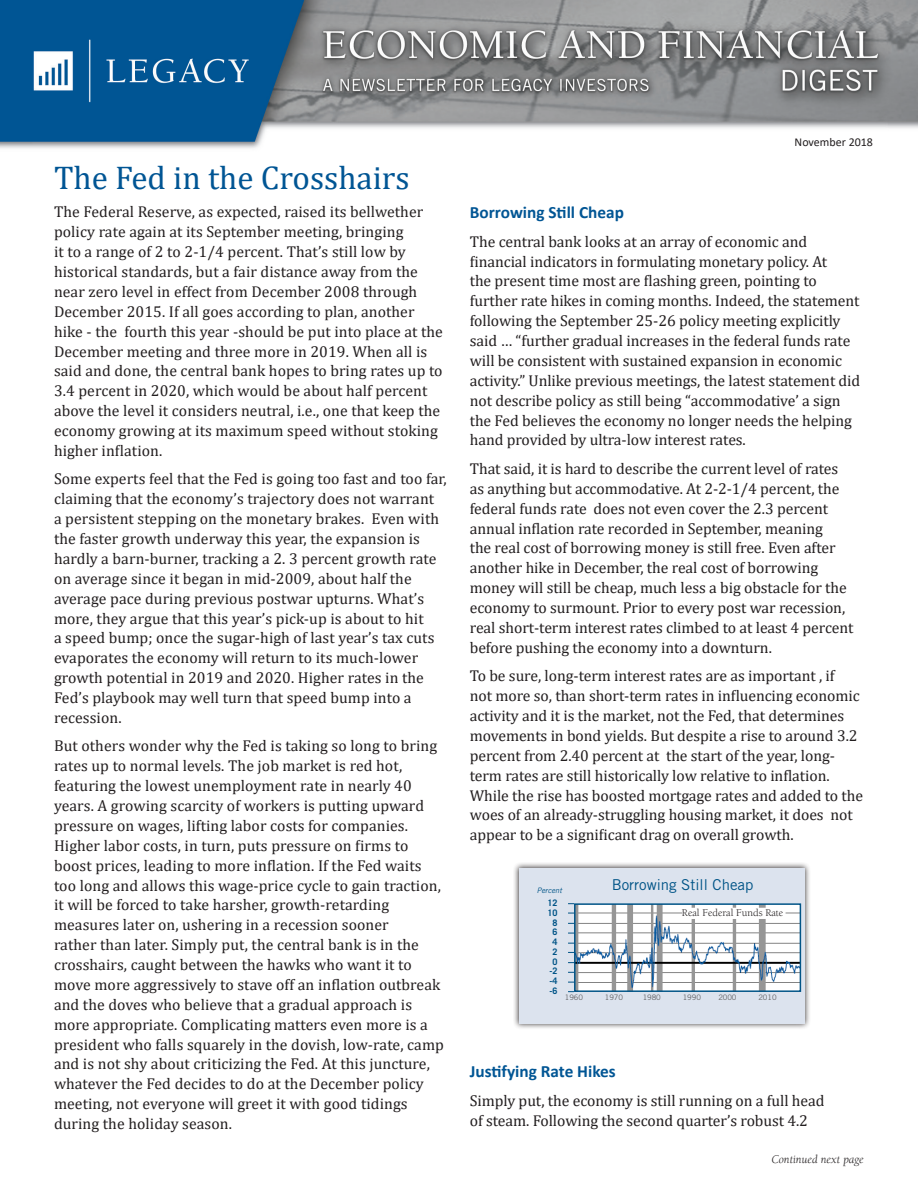
<style>
.page{position:relative;width:918px;height:1188px;background:#fff}
.page>*{position:absolute;margin:0;border:0;box-sizing:border-box;transform-origin:0 0}
.headline_24_28_8{font:33px "Cambria";color:#005594}
.body_10_5_13_25__-5t{font:700 17.25px "Calibri";color:#005594}
.body_10_5_13_25__5t{font:15.75px/19.8px "Cambria";letter-spacing:.005em;color:#231f20}
.body_10_5_13_25__-5t-2{font:15.75px/19.8px "Cambria";letter-spacing:-.005em;color:#231f20}
.t1{font:15px "Trade Gothic LT Std";color:#005487}
.continued{font:italic 12px "Berkeley Std";color:#231f20}
.header_date{font:12px "Calibri";color:#231f20}
.t2{font:10.5px "Berkeley Std";color:#231f20}
.t3{font:700 9px "Trade Gothic LT Std";color:#005487}
.t4{font:7.5px "Trade Gothic LT Std";letter-spacing:-.015em;color:#5f5f62}
.t5{font:italic 7.5px "Trade Gothic LT Std";color:#005487}
</style>
<div class="page">
<img style="left:0;top:0;width:918px;height:149px">
<div style="left:512px;top:861px;width:298px;height:169px;background:#231f20;opacity:.9"></div>
<div style="left:519px;top:868px;width:285px;height:156px;background:#dce3ee"></div>
<img style="left:577px;top:906px;width:221px;height:83px">
<div style="left:574px;top:903px;width:227px;height:89px;border:2px solid #005487"></div>
<div style="left:682px;top:908px;width:104px;height:11px;background:#fff"></div>
<p class="headline_24_28_8" style="left:54px;top:158px;width:357px">The Fed in the Crosshairs</p>
<p class="body_10_5_13_25__5t" style="left:54px;top:202px;width:390px">The Federal Reserve, as expected, raised its bellwether policy rate again at its September meeting, bringing<br>it to a range of 2 to 2-1/4 percent. That’s still low by historical standards, but a fair distance away from the near zero level in effect from December 2008 through December 2015. If all goes according to plan, another hike - the fourth this year -should be put into place at the December meeting and three more in 2019. When all is said and done, the central bank hopes to bring rates up to 3.4 percent in 2020, which would be about half percent above the level it considers neutral, i.e., one that keep the economy growing at its maximum speed without stoking higher inflation.</p>
<p class="body_10_5_13_25__5t" style="left:54px;top:469px;width:394px">Some experts feel that the Fed is going too fast and too far, claiming that the economy’s trajectory does not warrant<br>a persistent stepping on the monetary brakes. Even with the faster growth underway this year, the expansion is hardly a barn-burner, tracking a 2. 3 percent growth rate on average since it began in mid-2009, about half the average pace during previous postwar upturns. What’s more, they argue that this year’s pick-up is about to hit<br>a speed bump; once the sugar-high of last year’s tax cuts evaporates the economy will return to its much-lower growth potential in 2019 and 2020. Higher rates in the Fed’s playbook may well turn that speed bump into a recession.</p>
<p class="body_10_5_13_25__5t" style="left:54px;top:736px;width:391px">But others wonder why the Fed is taking so long to bring rates up to normal levels. The job market is red hot, featuring the lowest unemployment rate in nearly 40 years. A growing scarcity of workers is putting upward pressure on wages, lifting labor costs for companies.<br>Higher labor costs, in turn, puts pressure on firms to boost prices, leading to more inflation. If the Fed waits too long and allows this wage-price cycle to gain traction, it will be forced to take harsher, growth-retarding measures later on, ushering in a recession sooner<br>rather than later. Simply put, the central bank is in the crosshairs, caught between the hawks who want it to move more aggressively to stave off an inflation outbreak and the doves who believe that a gradual approach is more appropriate. Complicating matters even more is a president who falls squarely in the dovish, low-rate, camp and is not shy about criticizing the Fed. At this juncture, whatever the Fed decides to do at the December policy meeting, not everyone will greet it with good tidings during the holiday season.</p>
<p class="header_date" style="left:795px;top:134px;width:80px">November 2018</p>
<p class="body_10_5_13_25__-5t" style="left:470px;top:200px;width:156px">Borrowing Still Cheap</p>
<p class="body_10_5_13_25__-5t-2" style="left:470px;top:231px;width:392px">The central bank looks at an array of economic and financial indicators in formulating monetary policy. At<br>the present time most are flashing green, pointing to further rate hikes in coming months. Indeed, the statement following the September 25-26 policy meeting explicitly said … “further gradual increases in the federal funds rate will be consistent with sustained expansion in economic activity.” Unlike previous meetings, the latest statement did not describe policy as still being “accommodative’ a sign the Fed believes the economy no longer needs the helping hand provided by ultra-low interest rates.</p>
<p class="body_10_5_13_25__-5t-2" style="left:470px;top:459px;width:385px">That said, it is hard to describe the current level of rates as anything but accommodative. At 2-2-1/4 percent, the federal funds rate does not even cover the 2.3 percent annual inflation rate recorded in September, meaning<br>the real cost of borrowing money is still free. Even after another hike in December, the real cost of borrowing money will still be cheap, much less a big obstacle for the economy to surmount. Prior to every post war recession, real short-term interest rates climbed to at least 4 percent before pushing the economy into a downturn.</p>
<p class="body_10_5_13_25__-5t-2" style="left:470px;top:666px;width:395px">To be sure, long-term interest rates are as important , if<br>not more so, than short-term rates in influencing economic activity and it is the market, not the Fed, that determines movements in bond yields. But despite a rise to around 3.2 percent from 2.40 percent at the start of the year, long&shy;term rates are still historically low relative to inflation.<br>While the rise has boosted mortgage rates and added to the woes of an already-struggling housing market, it does not appear to be a significant drag on overall growth.</p>
<p class="t1" style="left:612px;top:876px;width:143px">Borrowing Still Cheap</p>
<p class="t2" style="left:682px;top:907px;width:103px">Real Federal Funds Rate</p>
<p class="t5" style="left:537px;top:886px;width:26px">Percent</p>
<p class="t3" style="left:548px;top:898px;width:12px">12</p>
<p class="t3" style="left:548px;top:907px;width:12px">10</p>
<p class="t3" style="left:553px;top:917px;width:7px">8</p>
<p class="t3" style="left:553px;top:927px;width:7px">6</p>
<p class="t3" style="left:553px;top:937px;width:7px">4</p>
<p class="t3" style="left:553px;top:946px;width:7px">2</p>
<p class="t3" style="left:553px;top:956px;width:7px">0</p>
<p class="t3" style="left:550px;top:966px;width:10px">-2</p>
<p class="t3" style="left:550px;top:976px;width:10px">-4</p>
<p class="t3" style="left:550px;top:985px;width:10px">-6</p>
<p class="t4" style="left:565px;top:993px;width:20px">1960</p>
<p class="t4" style="left:605px;top:993px;width:20px">1970</p>
<p class="t4" style="left:643px;top:993px;width:20px">1980</p>
<p class="t4" style="left:683px;top:993px;width:20px">1990</p>
<p class="t4" style="left:718px;top:993px;width:20px">2000</p>
<p class="t4" style="left:758px;top:993px;width:20px">2010</p>
<p class="body_10_5_13_25__-5t" style="left:470px;top:1059px;width:147px">Justifying Rate Hikes</p>
<p class="body_10_5_13_25__-5t-2" style="left:470px;top:1091px;width:356px">Simply put, the economy is still running on a full head of steam. Following the second quarter’s robust 4.2</p>
<p class="continued" style="left:771px;top:1153px;width:94px">Continued next page</p>
</div>
